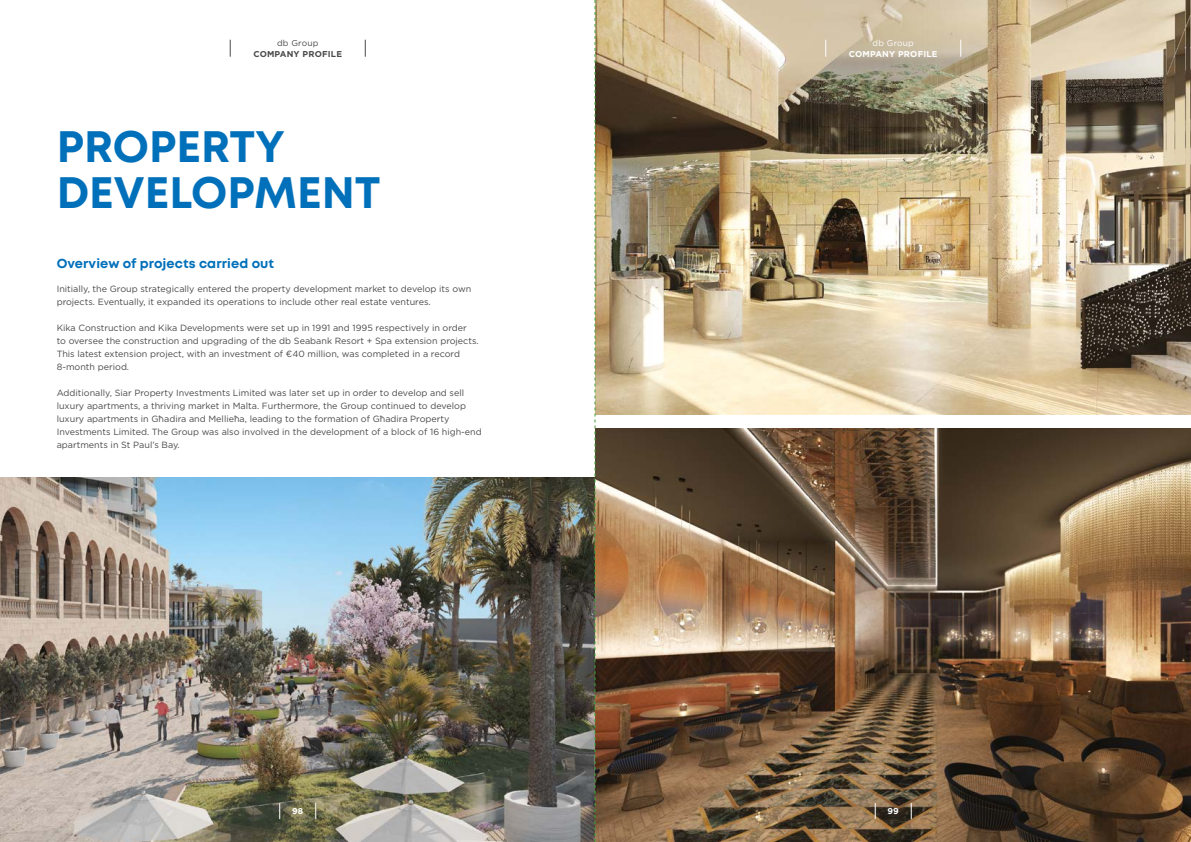
<style>
.page{position:relative;width:1191px;height:842px;background:#fff}
.page>*{position:absolute;margin:0;border:0;box-sizing:border-box;transform-origin:0 0}
.t1{font:700 44px/46px "Mont";color:#0070ba}
.t2{font:700 13px "Mont";letter-spacing:.01em;color:#0070ba}
.t3{font:9px/13px "Gotham";color:#4a4a49}
.t4{font:700 8.5px "Gotham";letter-spacing:.02em;color:#fff}
.t5{font:700 8.5px "Gotham";letter-spacing:.02em;color:#4a4a49}
.t6{font:8.5px "Gotham";letter-spacing:.02em;color:#4a4a49}
.t7{font:8.5px "Gotham";letter-spacing:.02em;color:#fff}
</style>
<div class="page">
<svg style="left:230px;top:40px;width:1px;height:17px"></svg>
<svg style="left:365px;top:40px;width:1px;height:17px"></svg>
<img style="left:0;top:477px;width:595px;height:365px">
<img style="left:596px;top:428px;width:595px;height:414px">
<img style="left:596px;top:0;width:595px;height:414px">
<svg style="left:825px;top:40px;width:1px;height:17px"></svg>
<svg style="left:960px;top:40px;width:1px;height:17px"></svg>
<svg style="left:875px;top:803px;width:1px;height:16px"></svg>
<svg style="left:911px;top:803px;width:1px;height:16px"></svg>
<svg style="left:279px;top:803px;width:1px;height:16px"></svg>
<svg style="left:315px;top:803px;width:1px;height:16px"></svg>
<svg style="left:595px;top:0;width:1px;height:842px"></svg>
<p class="t6" style="left:277px;top:38px;width:43px">db Group</p>
<p class="t5" style="left:253px;top:49px;width:90px">COMPANY PROFILE</p>
<h1 class="t1" style="left:57px;top:124px;width:325px">PROPERTY<br>DEVELOPMENT</h1>
<h2 class="t2" style="left:57px;top:255px;width:219px">Overview of projects carried out</h2>
<p class="t3" style="left:57px;top:282px;width:416px">Initially, the Group strategically entered the property development market to develop its own projects. Eventually, it expanded its operations to include other real estate ventures.</p>
<p class="t3" style="left:57px;top:321px;width:423px">Kika Construction and Kika Developments were set up in 1991 and 1995 respectively in order<br>to oversee the construction and upgrading of the db Seabank Resort + Spa extension projects.<br>This latest extension project, with an investment of €40 million, was completed in a record 8-month period.</p>
<p class="t3" style="left:57px;top:386px;width:426px">Additionally, Siar Property Investments Limited was later set up in order to develop and sell luxury apartments, a thriving market in Malta. Furthermore, the Group continued to develop luxury apartments in Għadira and Mellieħa, leading to the formation of Għadira Property Investments Limited. The Group was also involved in the development of a block of 16 high-end apartments in St Paul’s Bay.</p>
<p class="t7" style="left:872px;top:38px;width:43px">db Group</p>
<p class="t4" style="left:849px;top:49px;width:90px">COMPANY PROFILE</p>
<p class="t4" style="left:292px;top:806px;width:12px">98</p>
<p class="t4" style="left:887px;top:806px;width:13px">99</p>
</div>
